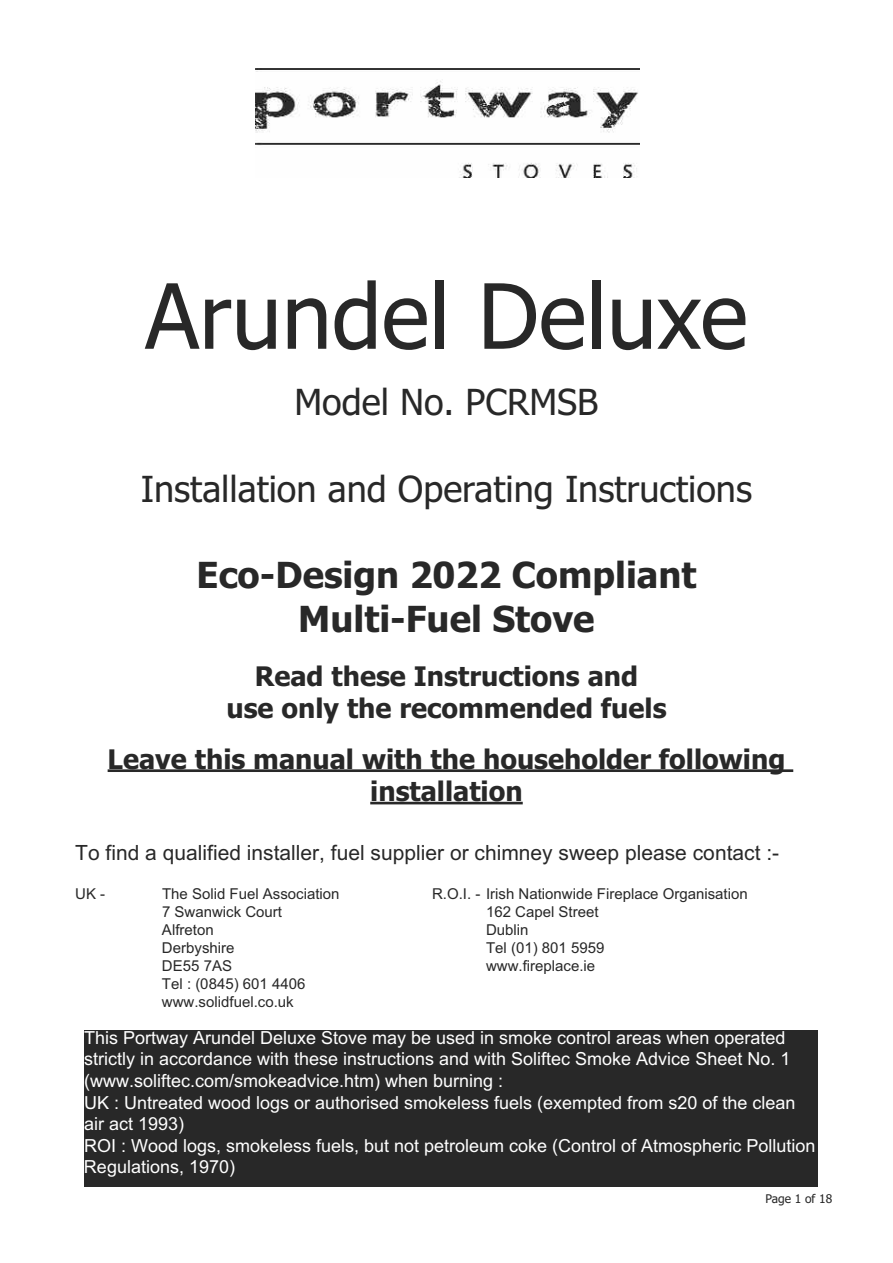
<style>
.page{position:relative;width:893px;height:1263px;background:#fff}
.page>*{position:absolute;margin:0;border:0;box-sizing:border-box;transform-origin:0 0}
.t1{font:90px "Tahoma";color:#282828}
.t2{font:36px "Tahoma";color:#282828}
.t3{font:700 36px/43.2px "Tahoma";color:#282828;text-align:center}
.t4{font:700 27px/32.4px "Tahoma";color:#282828;text-align:center}
.t5{font:21px "Arial";color:#282828}
.t6{font:18px/21.6px "Arial";color:#fff}
.t7{font:15px/18px "Arial";color:#282828}
.t8{font:12px "Tahoma";color:#282828}
</style>
<div class="page">
<hr style="left:108px;top:769px;width:685px;height:3px;background:#282828">
<hr style="left:370px;top:802px;width:153px;height:2px;background:#282828">
<img style="left:255px;top:69px;width:385px;height:109px">
<div style="left:84px;top:1031px;width:734px;height:156px;background:#282828"></div>
<h1 class="t1" style="left:145px;top:265px;width:604px">Arundel Deluxe</h1>
<h2 class="t2" style="left:295px;top:382px;width:305px">Model No. PCRMSB</h2>
<h2 class="t2" style="left:141px;top:468px;width:613px">Installation and Operating Instructions</h2>
<h2 class="t3" style="left:197px;top:554px;width:501px">Eco-Design 2022 Compliant<br>Multi-Fuel Stove</h2>
<h3 class="t4" style="left:226px;top:660px;width:442px">Read these Instructions and<br>use only the recommended fuels</h3>
<h3 class="t4" style="left:108px;top:743px;width:679px">Leave this manual with the householder following installation</h3>
<p class="t5" style="left:75px;top:841px;width:705px">To find a qualified installer, fuel supplier or chimney sweep please contact :-</p>
<p class="t7" style="left:75px;top:885px;width:32px">UK -</p>
<p class="t7" style="left:162px;top:885px;width:179px">The Solid Fuel Association</p>
<p class="t7" style="left:432px;top:885px;width:317px">R.O.I. - Irish Nationwide Fireplace Organisation</p>
<p class="t7" style="left:162px;top:903px;width:122px">7 Swanwick Court</p>
<p class="t7" style="left:486px;top:903px;width:114px">162 Capel Street</p>
<p class="t7" style="left:162px;top:921px;width:53px">Alfreton</p>
<p class="t7" style="left:486px;top:921px;width:44px">Dublin</p>
<p class="t7" style="left:162px;top:939px;width:74px">Derbyshire</p>
<p class="t7" style="left:486px;top:939px;width:120px">Tel (01) 801 5959</p>
<p class="t7" style="left:162px;top:957px;width:72px">DE55 7AS</p>
<p class="t7" style="left:486px;top:957px;width:111px">www.fireplace.ie</p>
<p class="t7" style="left:162px;top:975px;width:145px">Tel : (0845) 601 4406 www.solidfuel.co.uk</p>
<p class="t6" style="left:84px;top:1027px;width:733px">This Portway Arundel Deluxe Stove may be used in smoke control areas when operated strictly in accordance with these instructions and with Soliftec Smoke Advice Sheet No. 1 (www.soliftec.com/smokeadvice.htm) when burning :<br>UK : Untreated wood logs or authorised smokeless fuels (exempted from s20 of the clean air act 1993)<br>ROI : Wood logs, smokeless fuels, but not petroleum coke (Control of Atmospheric Pollution Regulations, 1970)</p>
<p class="t8" style="left:765px;top:1191px;width:68px">Page 1 of 18</p>
</div>
